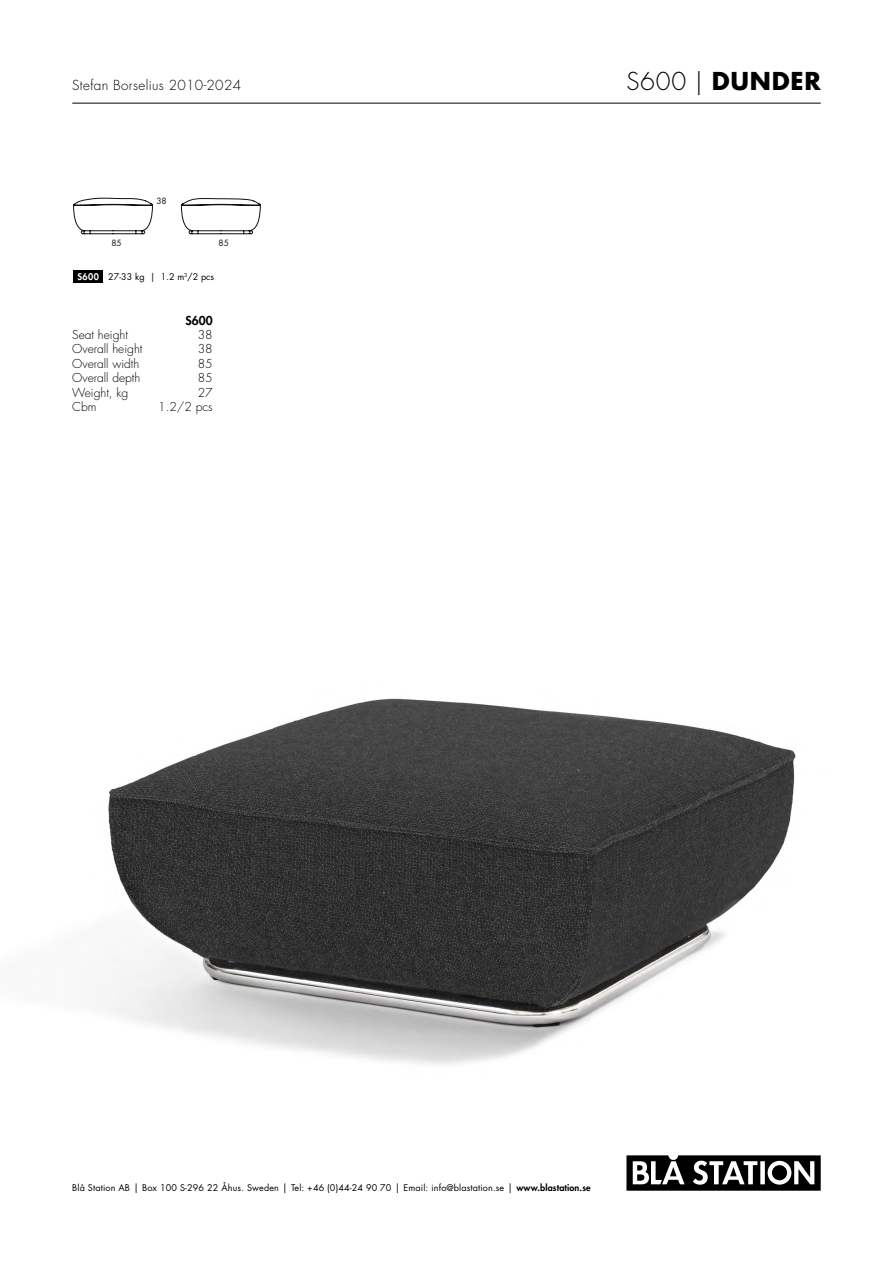
<style>
.page{position:relative;width:893px;height:1263px;background:#fff}
.page>*{position:absolute;margin:0;border:0;box-sizing:border-box;transform-origin:0 0}
.t1{font:700 24px "Futura Std";letter-spacing:.03em;color:#000}
.t2{font:300 13.5px "Futura Std";letter-spacing:.025em;color:#000}
.t3{font:300 12px "Futura Std";color:#000}
.t4{font:800 12px "Futura Std";color:#000}
.t5{font:9px "Futura Std";letter-spacing:.015em;color:#000}
.t6{font:800 9px "Futura Std";color:#fff}
.t7{font:8.4px "Futura Std";color:#13110c}
.s1{font-weight:300}
.s2{font-size:9.75px}
.s3{font-weight:800}
</style>
<div class="page">
<svg style="left:626px;top:1155px;width:195px;height:36px"></svg>
<hr style="left:72px;top:103px;width:749px;height:1px;background:#000">
<img style="left:108px;top:698px;width:688px;height:367px">
<svg style="left:73px;top:198px;width:188px;height:36px"></svg>
<div style="left:73px;top:270px;width:30px;height:13px;background:#000"></div>
<h2 class="t2" style="left:72px;top:77px;width:170px">Stefan Borselius 2010-2024</h2>
<h1 class="t1" style="left:626px;top:65px;width:196px"><span class="s1">S600 |</span> DUNDER</h1>
<p class="t7" style="left:156px;top:196px;width:12px">38</p>
<p class="t6" style="left:77px;top:271px;width:23px">S600</p>
<p class="t7" style="left:111px;top:238px;width:12px">85</p>
<p class="t7" style="left:219px;top:238px;width:12px">85</p>
<p class="t5" style="left:108px;top:271px;width:107px">27-33 kg | 1.2 m<sup>3</sup>/2 pcs</p>
<h3 class="t4" style="left:185px;top:313px;width:29px">S600</h3>
<h3 class="t3" style="left:72px;top:327px;width:57px">Seat height</h3>
<h3 class="t3" style="left:198px;top:327px;width:16px">38</h3>
<h3 class="t3" style="left:72px;top:342px;width:72px">Overall height</h3>
<h3 class="t3" style="left:198px;top:342px;width:16px">38</h3>
<h3 class="t3" style="left:72px;top:356px;width:69px">Overall width</h3>
<h3 class="t3" style="left:198px;top:356px;width:16px">85</h3>
<h3 class="t3" style="left:72px;top:370px;width:70px">Overall depth</h3>
<h3 class="t3" style="left:198px;top:370px;width:16px">85</h3>
<h3 class="t3" style="left:72px;top:385px;width:58px">Weight, kg</h3>
<h3 class="t3" style="left:198px;top:385px;width:16px">27</h3>
<h3 class="t3" style="left:72px;top:399px;width:26px">Cbm</h3>
<h3 class="t3" style="left:158px;top:399px;width:56px">1.2/2 pcs</h3>
<p class="t5" style="left:72px;top:1181px;width:520px">Blå Station AB <span class="s2">|</span> Box 100 S-296 22 Åhus. Sweden <span class="s2">|</span> Tel: +46 (0)44-24 90 70 <span class="s2">|</span> Email: info@blastation.se <span class="s2">|</span> <span class="s3">www.blastation.se</span></p>
</div>
